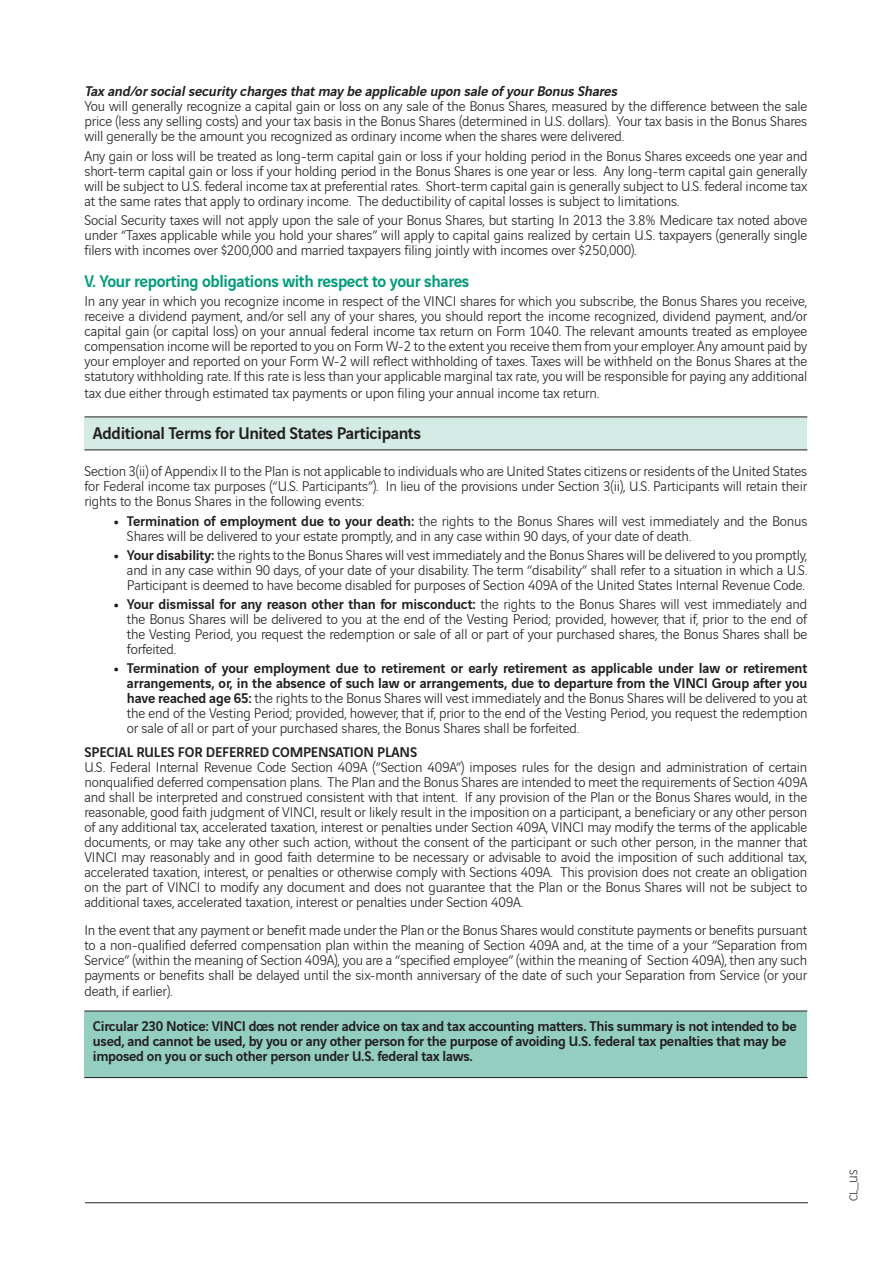
<style>
.page{position:relative;width:893px;height:1263px;background:#fff}
.page>*{position:absolute;margin:0;border:0;box-sizing:border-box;transform-origin:0 0}
.t1{font:500 18px "Vinci Sans";letter-spacing:-.02em;color:#009b7a}
.t2{font:500 18px "Vinci Sans";letter-spacing:-.02em;color:#231f20}
.t3{font:300 15px/15px "Vinci Sans";letter-spacing:-.01em;color:#231f20;text-align:justify}
.t4{font:500 15px/15px "Vinci Sans";letter-spacing:-.02em;color:#231f20}
.t5{font:italic 500 15px "Vinci Sans";color:#231f20}
.t6{font:300 12px "Vinci Sans";color:#231f20}
.s1{font-weight:900}
.s2{font-weight:500}
</style>
<div class="page">
<div style="left:84px;top:417px;width:723px;height:33px;background:#d4eae5"></div>
<hr style="left:84px;top:416px;width:723px;height:1px;background:#231f20">
<hr style="left:84px;top:449px;width:723px;height:1px;background:#231f20">
<div style="left:84px;top:1011px;width:723px;height:66px;background:#93cec1"></div>
<hr style="left:84px;top:1011px;width:723px;height:1px;background:#231f20">
<hr style="left:84px;top:1077px;width:723px;height:1px;background:#231f20">
<hr style="left:85px;top:1202px;width:723px;height:1px;background:#231f20">
<p class="t5" style="left:84px;top:80px;width:538px">Taxand/orsocialsecuritychargesthatmaybe applicable upon sale ofyourBonusShares</p>
<p class="t3" style="left:84px;top:98px;width:724px">You will generally recognize a capital gain or loss on any sale of the Bonus Shares, measured by the difference between the sale price (less any selling costs) and your tax basis in the Bonus Shares (determined in U.S. dollars). Your tax basis in the Bonus Shares will generally be the amount you recognized as ordinary income when the shares were delivered.</p>
<p class="t3" style="left:84px;top:147px;width:724px">Any gain or loss will be treated as long-term capital gain or loss if your holding period in the Bonus Shares exceeds one year and short-term capital gain or loss if your holding period in the Bonus Shares is one year or less. Any long-term capital gain generally will be subject to U.S. federal income tax at preferential rates. Short-term capital gain is generally subject to U.S. federal income tax at the same rates that apply to ordinary income. The deductibility of capital losses is subject to limitations.</p>
<p class="t3" style="left:84px;top:211px;width:724px">Social Security taxes will not apply upon the sale of your Bonus Shares, but starting In 2013 the 3.8% Medicare tax noted above under “Taxes applicable while you hold your shares” will apply to capital gains realized by certain U.S. taxpayers (generally single filers with incomes over $200,000 and married taxpayers filing jointly with incomes over $250,000).</p>
<p class="t1" style="left:84px;top:267px;width:387px">V. Your reporting obligations with respect to your shares</p>
<p class="t3" style="left:84px;top:293px;width:724px">In any year in which you recognize income in respect of the VINCI shares for which you subscribe, the Bonus Shares you receive, receive a dividend payment, and/or sell any of your shares, you should report the income recognized, dividend payment, and/or capital gain (or capital loss) on your annual federal income tax return on Form 1040. The relevant amounts treated as employee compensation income will be reported to you on Form W‑2 to the extent you receive them from your employer. Any amount paid by your employer and reported on your Form W‑2 will reflect withholding of taxes. Taxes will be withheld on the Bonus Shares at the statutory withholding rate. If this rate is less than your applicable marginal tax rate, you will be responsible for paying any additional</p>
<p class="t3" style="left:84px;top:384px;width:516px">tax due either through estimated tax payments or upon filing your annual income tax return.</p>
<p class="t2" style="left:93px;top:419px;width:330px">Additional Terms for United States Participants</p>
<p class="t3" style="left:84px;top:463px;width:724px">Section 3(ii) of Appendix II to the Plan is not applicable to individuals who are United States citizens or residents of the United States for Federal income tax purposes (“U.S. Participants”). In lieu of the provisions under Section 3(ii), U.S. Participants will retain their rights to the Bonus Shares in the following events:</p>
<p class="t3" style="left:127px;top:512px;width:682px;text-indent:-13px"><span class="s1">•</span> <span class="s2">Termination of employment due to your death:</span> the rights to the Bonus Shares will vest immediately and the Bonus<br>Shares will be delivered to your estate promptly, and in any case within 90 days, of your date of death.</p>
<p class="t3" style="left:127px;top:546px;width:682px;text-indent:-13px"><span class="s1">•</span> <span class="s2">Your disability:</span> the rights to the Bonus Shares will vest immediately and the Bonus Shares will be delivered to you promptly, and in any case within 90 days, of your date of your disability. The term “disability” shall refer to a situation in which a U.S.<br>Participant is deemed to have become disabled for purposes of Section 409A of the United States Internal Revenue Code.</p>
<p class="t3" style="left:127px;top:595px;width:682px;text-indent:-13px"><span class="s1">•</span> <span class="s2">Your dismissal for any reason other than for misconduct:</span> the rights to the Bonus Shares will vest immediately and the Bonus Shares will be delivered to you at the end of the Vesting Period; provided, however, that if, prior to the end of the Vesting Period, you request the redemption or sale of all or part of your purchased shares, the Bonus Shares shall be forfeited.</p>
<p class="t3" style="left:127px;top:660px;width:682px;text-indent:-13px"><span class="s1">•</span> <span class="s2">Termination of your employment due to retirement or early retirement as applicable under law or retirement arrangements, or, in the absence of such law or arrangements, due to departure from the VINCI Group after you have reached age 65:</span> the rights to the Bonus Shares will vest immediately and the Bonus Shares will be delivered to you at the end of the Vesting Period; provided, however, that if, prior to the end of the Vesting Period, you request the redemption or sale of all or part of your purchased shares, the Bonus Shares shall be forfeited.</p>
<p class="t4" style="left:84px;top:743px;width:334px">SPECIAL RULES FOR DEFERRED COMPENSATION PLANS</p>
<p class="t3" style="left:84px;top:758px;width:724px">U.S. Federal Internal Revenue Code Section 409A (“Section 409A”) imposes rules for the design and administration of certain nonqualified deferred compensation plans. The Plan and the Bonus Shares are intended to meet the requirements of Section 409A and shall be interpreted and construed consistent with that intent. If any provision of the Plan or the Bonus Shares would, in the reasonable, good faith judgment of VINCI, result or likely result in the imposition on a participant, a beneficiary or any other person of any additional tax, accelerated taxation, interest or penalties under Section 409A, VINCI may modify the terms of the applicable documents, or may take any other such action, without the consent of the participant or such other person, in the manner that VINCI may reasonably and in good faith determine to be necessary or advisable to avoid the imposition of such additional tax, accelerated taxation, interest, or penalties or otherwise comply with Sections 409A. This provision does not create an obligation on the part of VINCI to modify any document and does not guarantee that the Plan or the Bonus Shares will not be subject to additional taxes, accelerated taxation, interest or penalties under Section 409A.</p>
<p class="t3" style="left:84px;top:921px;width:724px">In the event that any payment or benefit made under the Plan or the Bonus Shares would constitute payments or benefits pursuant to a non-qualified deferred compensation plan within the meaning of Section 409A and, at the time of a your “Separation from Service” (within the meaning of Section 409A), you are a “specified employee” (within the meaning of Section 409A), then any such payments or benefits shall be delayed until the six-month anniversary of the date of such your Separation from Service (or your</p>
<p class="t3" style="left:84px;top:982px;width:90px">death, if earlier).</p>
<p class="t4" style="left:93px;top:1017px;width:705px">Circular 230 Notice: VINCI does not render advice on tax and tax accounting matters. This summary is not intended to be used, and cannot be used, by you or any other person for the purpose of avoiding U.S. federal tax penalties that may be imposed on you or such other person under U.S. federal tax laws.</p>
<p class="t6" style="left:845px;top:1201px;width:33px;rotate:-90deg">CL_US</p>
</div>
